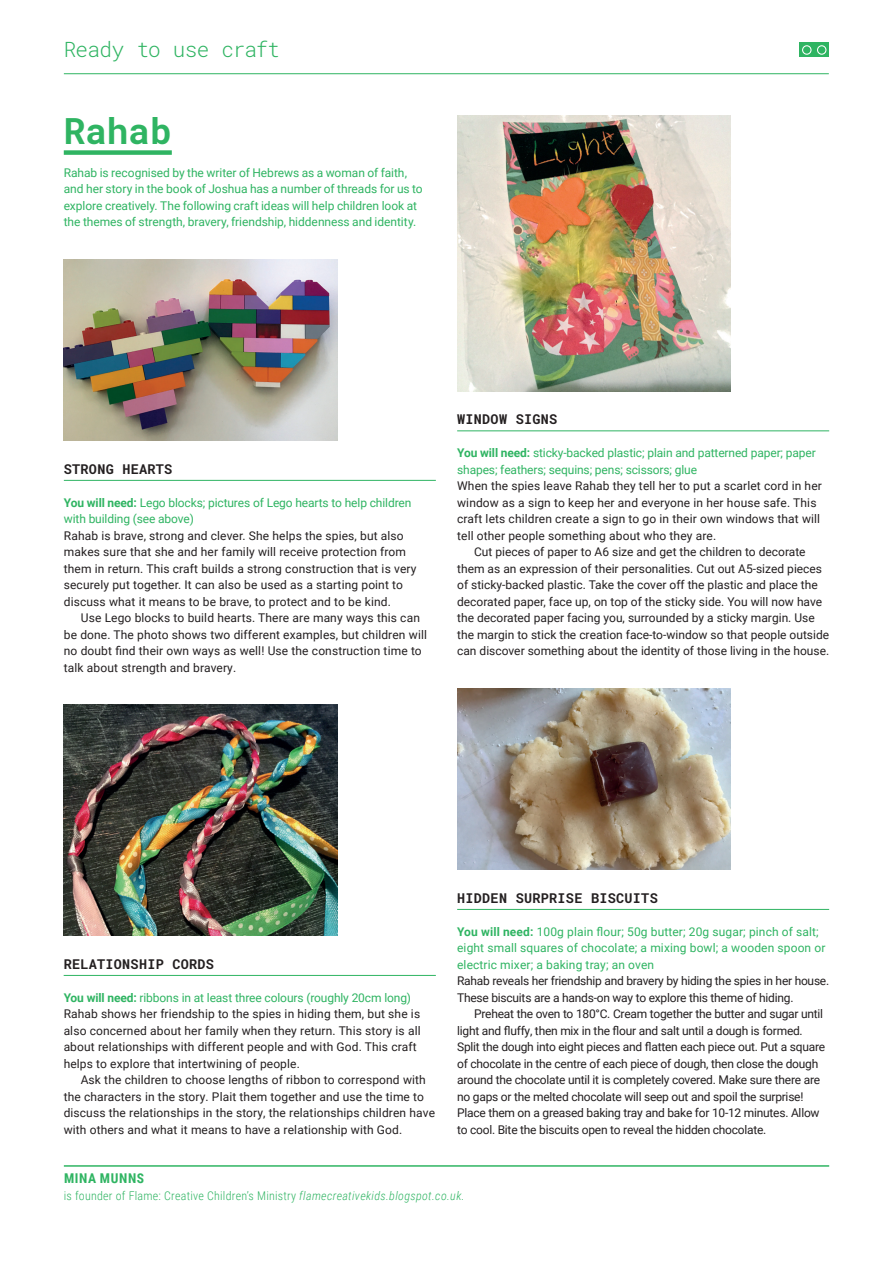
<style>
.page{position:relative;width:893px;height:1263px;background:#fff}
.page>*{position:absolute;margin:0;border:0;box-sizing:border-box;transform-origin:0 0}
.Resource_Title{font:700 36px "Roboto Mono";color:#2fb462}
.Page_title{font:300 21px "Roboto Mono";letter-spacing:-.035em;color:#2fb462}
.Sub_2{font:700 13.5px "Roboto Mono";letter-spacing:.02em;color:#231f20}
.Bio_name{font:700 13.5px "Roboto Condensed";letter-spacing:.045em;color:#2fb462}
.Together-Body_Indent{font:12px/16.5px "Roboto";color:#231f20}
.Together-Body{font:12px/16.5px "Roboto";letter-spacing:.01em;color:#231f20}
.Together-Body_Indent-2{font:12px/16.5px "Roboto";letter-spacing:-.02em;color:#231f20}
.You_will_need{font:12px/16.5px "Roboto";letter-spacing:-.01em;color:#2fb462}
.Details{font:12px/16.5px "Roboto";letter-spacing:-.005em;color:#2fb462}
.You_will_need-2{font:12px/16.5px "Roboto";letter-spacing:.01em;color:#2fb462}
.Together-Body-2{font:12px/16.5px "Roboto";letter-spacing:-.02em;color:#231f20}
.Bio_info{font:300 12px "Roboto Condensed";letter-spacing:.02em;color:#2fb462}
.s1{font-weight:700}
.s2{font-style:italic}
</style>
<div class="page">
<hr style="left:64px;top:73px;width:765px;height:1px;background:#2fb462">
<div style="left:799px;top:43px;width:30px;height:14px;background:#2fb462"></div>
<div style="left:802px;top:45px;width:9px;height:10px;border:1px solid #fff;border-radius:50%"></div>
<div style="left:817px;top:45px;width:9px;height:10px;border:1px solid #fff;border-radius:50%"></div>
<div style="left:64px;top:150px;width:108px;height:5px;background:#2fb462"></div>
<hr style="left:64px;top:1165px;width:765px;height:2px;background:#2fb462">
<hr style="left:457px;top:909px;width:372px;height:1px;background:#2fb462">
<hr style="left:64px;top:480px;width:372px;height:1px;background:#2fb462">
<hr style="left:64px;top:975px;width:372px;height:1px;background:#2fb462">
<hr style="left:457px;top:430px;width:372px;height:1px;background:#2fb462">
<img style="left:457px;top:688px;width:274px;height:182px">
<img style="left:64px;top:259px;width:273px;height:182px">
<img style="left:64px;top:705px;width:273px;height:231px">
<img style="left:457px;top:116px;width:274px;height:275px">
<p class="Page_title" style="left:64px;top:35px;width:218px">Ready to use craft</p>
<p class="Resource_Title" style="left:64px;top:105px;width:110px">Rahab</p>
<p class="Details" style="left:64px;top:164px;width:360px">Rahab is recognised by the writer of Hebrews as a woman of faith, and her story in the book of Joshua has a number of threads for us to explore creatively. The following craft ideas will help children look at the themes of strength, bravery, friendship, hiddenness and identity.</p>
<p class="Sub_2" style="left:64px;top:459px;width:110px">STRONG HEARTS</p>
<p class="You_will_need" style="left:64px;top:494px;width:349px"><span class="s1">You will need:</span> Lego blocks; pictures of Lego hearts to help children with building (see above)</p>
<p class="Together-Body" style="left:64px;top:527px;width:354px">Rahab is brave, strong and clever. She helps the spies, but also makes sure that she and her family will receive protection from them in return. This craft builds a strong construction that is very securely put together. It can also be used as a starting point to discuss what it means to be brave, to protect and to be kind.</p>
<p class="Together-Body_Indent" style="left:64px;top:609px;width:365px;text-indent:17px">Use Lego blocks to build hearts. There are many ways this can be done. The photo shows two different examples, but children will no doubt find their own ways as well! Use the construction time to talk about strength and bravery.</p>
<p class="Sub_2" style="left:457px;top:410px;width:102px">WINDOW SIGNS</p>
<p class="You_will_need" style="left:457px;top:444px;width:360px"><span class="s1">You will need:</span> sticky-backed plastic; plain and patterned paper; paper shapes; feathers; sequins; pens; scissors; glue</p>
<p class="Together-Body" style="left:457px;top:477px;width:366px">When the spies leave Rahab they tell her to put a scarlet cord in her window as a sign to keep her and everyone in her house safe. This craft lets children create a sign to go in their own windows that will tell other people something about who they are.</p>
<p class="Together-Body_Indent" style="left:457px;top:543px;width:374px;text-indent:17px">Cut pieces of paper to A6 size and get the children to decorate them as an expression of their personalities. Cut out A5-sized pieces of sticky-backed plastic. Take the cover off the plastic and place the decorated paper, face up, on top of the sticky side. You will now have the decorated paper facing you, surrounded by a sticky margin. Use the margin to stick the creation face-to-window so that people outside can discover something about the identity of those living in the house.</p>
<p class="Sub_2" style="left:64px;top:954px;width:152px">RELATIONSHIP CORDS</p>
<p class="You_will_need" style="left:64px;top:989px;width:349px"><span class="s1">You will need:</span> ribbons in at least three colours (roughly 20cm long)</p>
<p class="Together-Body" style="left:64px;top:1005px;width:358px">Rahab shows her friendship to the spies in hiding them, but she is also concerned about her family when they return. This story is all about relationships with different people and with God. This craft helps to explore that intertwining of people.</p>
<p class="Together-Body_Indent" style="left:64px;top:1071px;width:373px;text-indent:17px">Ask the children to choose lengths of ribbon to correspond with the characters in the story. Plait them together and use the time to discuss the relationships in the story, the relationships children have with others and what it means to have a relationship with God.</p>
<p class="Sub_2" style="left:457px;top:888px;width:202px">HIDDEN SURPRISE BISCUITS</p>
<p class="You_will_need-2" style="left:457px;top:923px;width:370px"><span class="s1">You will need:</span> 100g plain flour; 50g butter; 20g sugar; pinch of salt; eight small squares of chocolate; a mixing bowl; a wooden spoon or electric mixer; a baking tray; an oven</p>
<p class="Together-Body-2" style="left:457px;top:972px;width:374px">Rahab reveals her friendship and bravery by hiding the spies in her house.<br>These biscuits are a hands-on way to explore this theme of hiding.</p>
<p class="Together-Body_Indent-2" style="left:457px;top:1005px;width:369px;text-indent:17px">Preheat the oven to 180°C. Cream together the butter and sugar until light and fluffy, then mix in the flour and salt until a dough is formed.<br>Split the dough into eight pieces and flatten each piece out. Put a square of chocolate in the centre of each piece of dough, then close the dough around the chocolate until it is completely covered. Make sure there are no gaps or the melted chocolate will seep out and spoil the surprise!<br>Place them on a greased baking tray and bake for 10-12 minutes. Allow to cool. Bite the biscuits open to reveal the hidden chocolate.</p>
<p class="Bio_name" style="left:64px;top:1169px;width:82px">MINA MUNNS</p>
<p class="Bio_info" style="left:64px;top:1187px;width:402px">is founder of Flame: Creative Children’s Ministry <span class="s2">flamecreativekids.blogspot.co.uk.</span></p>
</div>
